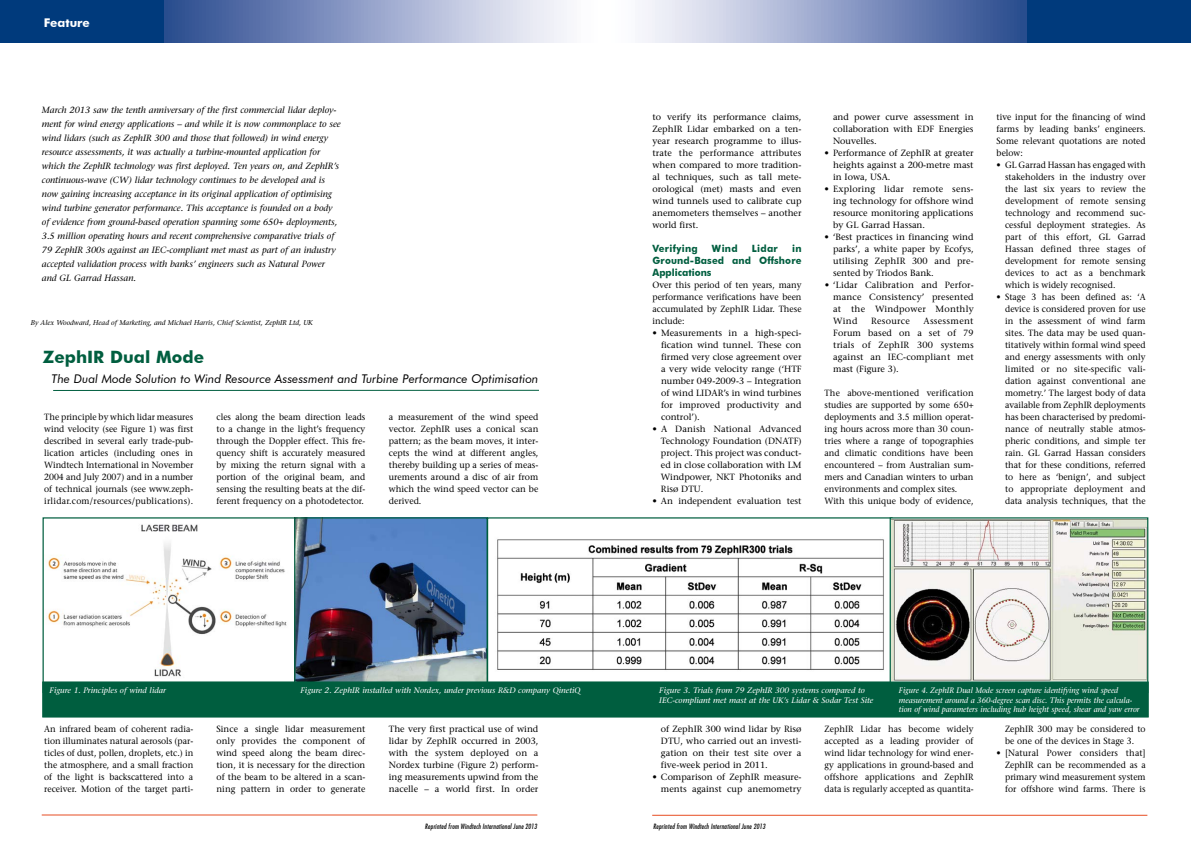
<style>
.page{position:relative;width:1191px;height:842px;background:#fff}
.page>*{position:absolute;margin:0;border:0;box-sizing:border-box;transform-origin:0 0}
.t1{font:700 17px "Futura BT";color:#005e3f}
.t2{font:italic 12px "Futura BT";color:#000}
.t3{font:700 12px "Futura BT";color:#fff}
.t4{font:700 10px/12px "Futura BT";letter-spacing:.015em;color:#005e3f;text-align:justify;scale:.95 1}
.t5{font:9px/12px "Stone Serif";color:#000;text-align:justify;scale:.95 1}
.t6{font:9px/12px "Stone Serif";color:#000;text-align:justify}
.t7{font:italic 9px/14px "Stone Serif";color:#000}
.t8{font:9px "Stone Serif";letter-spacing:.03em;color:#000}
.t9{font:italic 8px/9.6px "Stone Serif";color:#fff}
.t10{font:italic 8px/9.6px "Stone Serif";color:#fff;scale:.95 1}
.t11{font:7px "Futura Md Cn BT Italic";letter-spacing:.02em;color:#000}
.t12{font:italic 7px "Stone Serif";color:#000}
</style>
<div class="page">
<svg style="left:164px;top:0;width:862px;height:43px;background:#9ba9cc"></svg>
<hr style="left:53px;top:390px;width:486px;height:1px;background:#005e3f">
<div style="left:0;top:0;width:163px;height:43px;background:#003a7c"></div>
<hr style="left:42px;top:814px;width:495px;height:1px;background:#e74d22">
<div style="left:1027px;top:0;width:164px;height:43px;background:#003a7c"></div>
<hr style="left:652px;top:815px;width:495px;height:1px;background:#e74d22">
<img style="left:45px;top:524px;width:249px;height:158px">
<img style="left:296px;top:519px;width:190px;height:163px">
<div style="left:294px;top:517px;width:194px;height:176px;border:1px solid #005e3f"></div>
<img style="left:497px;top:539px;width:387px;height:131px">
<img style="left:891px;top:520px;width:255px;height:161px">
<div style="left:889px;top:517px;width:259px;height:176px;border:1px solid #005e3f"></div>
<div style="left:43px;top:682px;width:1105px;height:35px;background:#005e3f"></div>
<h2 class="t3" style="left:44px;top:16px;width:48px">Feature</h2>
<p class="t7" style="left:42px;top:103px;width:300px">March 2013 saw the tenth anniversary of the first commercial lidar deploy&shy;ment for wind energy applications – and while it is now commonplace to see wind lidars (such as ZephIR 300 and those that followed) in wind energy resource assessments, it was actually a turbine-mounted application for which the ZephIR technology was first deployed. Ten years on, and ZephIR’s continuous-wave (CW) lidar technology continues to be developed and is now gaining increasing acceptance in its original application of optimising wind turbine generator performance. This acceptance is founded on a body of evidence from ground-based operation spanning some 650+ deployments, 3.5 million operating hours and recent comprehensive comparative trials of 79 ZephIR 300s against an IEC-compliant met mast as part of an industry accepted validation process with banks’ engineers such as Natural Power and GL Garrad Hassan.</p>
<p class="t12" style="left:31px;top:318px;width:284px">By Alex Woodward, Head of Marketing, and Michael Harris, Chief Scientist, ZephIR Ltd, UK</p>
<h1 class="t1" style="left:43px;top:346px;width:163px">ZephIR Dual Mode</h1>
<h2 class="t2" style="left:52px;top:371px;width:488px">The Dual Mode Solution to Wind Resource Assessment and Turbine Performance Optimisation</h2>
<p class="t5" style="left:44px;top:411px;width:158px">The principle by which lidar measures wind velocity (see Figure 1) was first described in several early trade-pub&shy;lication articles (including ones in Windtech International in November 2004 and July 2007) and in a number of technical journals (see www.zeph&shy;irlidar.com/resources/publications).</p>
<p class="t5" style="left:216px;top:411px;width:158px">cles along the beam direction leads to a change in the light’s frequency through the Doppler effect. This fre&shy;quency shift is accurately measured by mixing the return signal with a portion of the original beam, and sensing the resulting beats at the dif&shy;ferent frequency on a photodetector.</p>
<p class="t6" style="left:389px;top:411px;width:151px">a measurement of the wind speed vector. ZephIR uses a conical scan pattern; as the beam moves, it inter&shy;cepts the wind at different angles, thereby building up a series of meas&shy;urements around a disc of air from which the wind speed vector can be derived.</p>
<p class="t6" style="left:652px;top:111px;width:151px">to verify its performance claims, ZephIR Lidar embarked on a ten&shy;year research programme to illus&shy;trate the performance attributes when compared to more tradition&shy;al techniques, such as tall mete&shy;orological (met) masts and even wind tunnels used to calibrate cup anemometers themselves – another world first.</p>
<p class="t4" style="left:652px;top:242px;width:49px">Verifying</p>
<p class="t4" style="left:712px;top:242px;width:29px">Wind</p>
<p class="t4" style="left:752px;top:242px;width:29px">Lidar</p>
<p class="t4" style="left:652px;top:242px;width:158px;text-indent:140px">in Ground-Based and Offshore Applications</p>
<p class="t5" style="left:652px;top:279px;width:158px">Over this period of ten years, many performance verifications have been accumulated by ZephIR Lidar. These include:</p>
<p class="t6" style="left:661px;top:327px;width:142px;text-indent:-8px">• Measurements in a high-speci&shy;fication wind tunnel. These con firmed very close agreement over a very wide velocity range (‘HTF number 049-2009-3 – Integration of wind LIDAR’s in wind turbines for improved productivity and control’).</p>
<p class="t6" style="left:661px;top:423px;width:142px;text-indent:-8px">• A Danish National Advanced Technology Foundation (DNATF) project. This project was conduct&shy;ed in close collaboration with LM Windpower, NKT Photoniks and Risø DTU.</p>
<p class="t6" style="left:652px;top:495px;width:151px">• An independent evaluation test</p>
<p class="t6" style="left:833px;top:111px;width:142px">and power curve assessment in collaboration with EDF Energies Nouvelles.</p>
<p class="t6" style="left:833px;top:147px;width:142px;text-indent:-9px">• Performance of ZephIR at greater heights against a 200-metre mast in Iowa, USA.</p>
<p class="t6" style="left:833px;top:183px;width:142px;text-indent:-9px">• Exploring lidar remote sens&shy;ing technology for offshore wind resource monitoring applications by GL Garrad Hassan.</p>
<p class="t6" style="left:833px;top:231px;width:142px;text-indent:-9px">• ‘Best practices in financing wind parks’, a white paper by Ecofys, utilising ZephIR 300 and pre&shy;sented by Triodos Bank.</p>
<p class="t6" style="left:833px;top:279px;width:142px;text-indent:-9px">• ‘Lidar Calibration and Perfor&shy;mance Consistency’ presented at the Windpower Monthly Wind</p>
<p class="t6" style="left:833px;top:315px;width:142px;text-indent:90px">Assessment Forum based on a set of 79 trials of ZephIR 300 systems against an IEC-compliant met mast (Figure 3).</p>
<p class="t5" style="left:824px;top:387px;width:158px;text-align:left">The above-mentioned verification studies are supported by some 650+ deployments and 3.5 million operat&shy;ing hours across more than 30 coun&shy;tries where a range of topographies and climatic conditions have been encountered – from Australian sum&shy;mers and Canadian winters to urban environments and complex sites.<br>With this unique body of evidence,</p>
<p class="t8" style="left:871px;top:315px;width:40px">Resource</p>
<p class="t5" style="left:996px;top:111px;width:158px">tive input for the financing of wind farms by leading banks’ engineers.<br>Some relevant quotations are noted below:</p>
<p class="t5" style="left:1005px;top:159px;width:149px;text-indent:-9px">• GL Garrad Hassan has engaged with stakeholders in the industry over the last six years to review the development of remote sensing technology and recommend suc&shy;cessful deployment strategies. As part of this effort, GL Garrad Hassan defined three stages of development for remote sensing devices to act as a benchmark which is widely recognised.</p>
<p class="t5" style="left:1005px;top:291px;width:149px;text-indent:-9px">• Stage 3 has been defined as: ‘A device is considered proven for use in the assessment of wind farm sites. The data may be used quan&shy;titatively within formal wind speed and energy assessments with only limited or no site-specific vali&shy;dation against conventional ane mometry.’ The largest body of data available from ZephIR deployments has been characterised by predomi&shy;nance of neutrally stable atmos&shy;pheric conditions, and simple ter rain. GL Garrad Hassan considers that for these conditions, referred to here as ‘benign’, and subject to appropriate deployment and data analysis techniques, that the</p>
<p class="t9" style="left:50px;top:685px;width:118px">Figure 1. Principles of wind lidar</p>
<p class="t9" style="left:300px;top:685px;width:281px">Figure 2. ZephIR installed with Nordex, under previous R&amp;D company QinetiQ</p>
<p class="t9" style="left:659px;top:685px;width:216px">Figure 3. Trials from 79 ZephIR 300 systems compared to<br>IEC-compliant met mast at the UK’s Lidar &amp; Sodar Test Site</p>
<p class="t10" style="left:899px;top:685px;width:255px">Figure 4. ZephIR Dual Mode screen capture identifying wind speed measurement around a 360-degree scan disc. This permits the calcula&shy;tion of wind parameters including hub height speed, shear and yaw error</p>
<p class="t5" style="left:44px;top:723px;width:158px">An infrared beam of coherent radia&shy;tion illuminates natural aerosols (par&shy;ticles of dust, pollen, droplets, etc.) in the atmosphere, and a small fraction of the light is backscattered into a receiver. Motion of the target parti-</p>
<p class="t6" style="left:216px;top:723px;width:150px">Since a single lidar measurement only provides the component of wind speed along the beam direc&shy;tion, it is necessary for the direction of the beam to be altered in a scan&shy;ning pattern in order to generate</p>
<p class="t6" style="left:389px;top:723px;width:151px">The very first practical use of wind lidar by ZephIR occurred in 2003, with the system deployed on a Nordex turbine (Figure 2) perform&shy;ing measurements upwind from the nacelle – a world first. In order</p>
<p class="t6" style="left:661px;top:723px;width:142px">of ZephIR 300 wind lidar by Risø DTU, who carried out an investi&shy;gation on their test site over a five-week period in 2011.</p>
<p class="t6" style="left:652px;top:771px;width:150px;text-align:right">• Comparison of ZephIR measure&shy;ments against cup anemometry</p>
<p class="t11" style="left:425px;top:822px;width:113px">Reprinted from Windtech International June 2013</p>
<p class="t11" style="left:653px;top:822px;width:113px">Reprinted from Windtech International June 2013</p>
<p class="t5" style="left:824px;top:723px;width:158px">ZephIR Lidar has become widely accepted as a leading provider of wind lidar technology for wind ener&shy;gy applications in ground-based and offshore applications and ZephIR data is regularly accepted as quantita-</p>
<p class="t5" style="left:1005px;top:723px;width:149px">ZephIR 300 may be considered to be one of the devices in Stage 3.</p>
<p class="t5" style="left:1005px;top:747px;width:149px;text-indent:-9px">• [Natural Power considers that] ZephIR can be recommended as a primary wind measurement system for offshore wind farms. There is</p>
</div>
